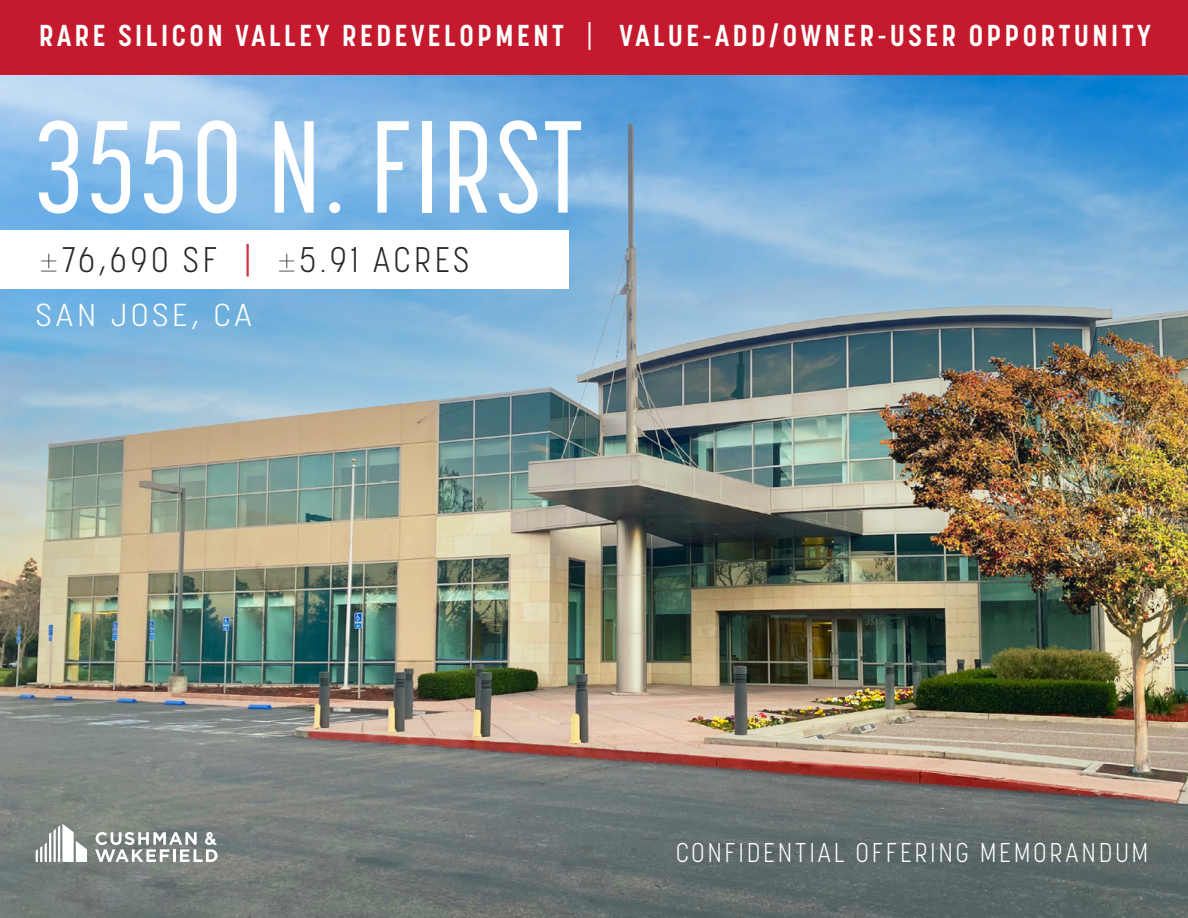
<style>
.page{position:relative;width:1188px;height:918px;background:#fff}
.page>*{position:absolute;margin:0;border:0;box-sizing:border-box;transform-origin:0 0}
.t1{font:500 129.6px "Korolev Compressed";letter-spacing:.03em;color:#fff}
.t2{font:300 35.25px "Korolev Condensed";letter-spacing:.12em;color:#262626}
.t3{font:300 31.5px "Korolev Condensed";letter-spacing:.115em;color:#fff;scale:1.14 1}
.t4{font:700 30px "Korolev Condensed";letter-spacing:.12em;color:#fff}
.t5{font:300 27px "Korolev Condensed";letter-spacing:.12em;color:#fff}
.s1{font-family:"Gotham";font-weight:400}
.s2{font-family:"PF Marlet Display"}
.s3{font-family:"Gotham";font-weight:400;color:#cc3646}
</style>
<div class="page">
<img style="left:0;top:75px;width:1188px;height:843px">
<div style="left:0;top:230px;width:569px;height:58px;background:#fff"></div>
<div style="left:0;top:0;width:1188px;height:75px;background:#c51a2d"></div>
<svg style="left:36px;top:824px;width:51px;height:38px"></svg>
<svg style="left:95px;top:832px;width:123px;height:30px"></svg>
<p class="t4" style="left:39px;top:18px;width:1113px">RARE SILICON VALLEY REDEVELOPMENT <span class="s1">|</span> VALUE-ADD/OWNER-USER OPPORTUNITY</p>
<h1 class="t1" style="left:36px;top:96px;width:549px">3550 N. FIRST</h1>
<p class="t2" style="left:40px;top:239px;width:431px"><span class="s2">±</span>76,690 SF <span class="s3">|</span> <span class="s2">±</span>5.91 ACRES</p>
<p class="t3" style="left:36px;top:297px;width:191px">SAN JOSE, CA</p>
<p class="t5" style="left:676px;top:836px;width:474px">CONFIDENTIAL OFFERING MEMORANDUM</p>
</div>
